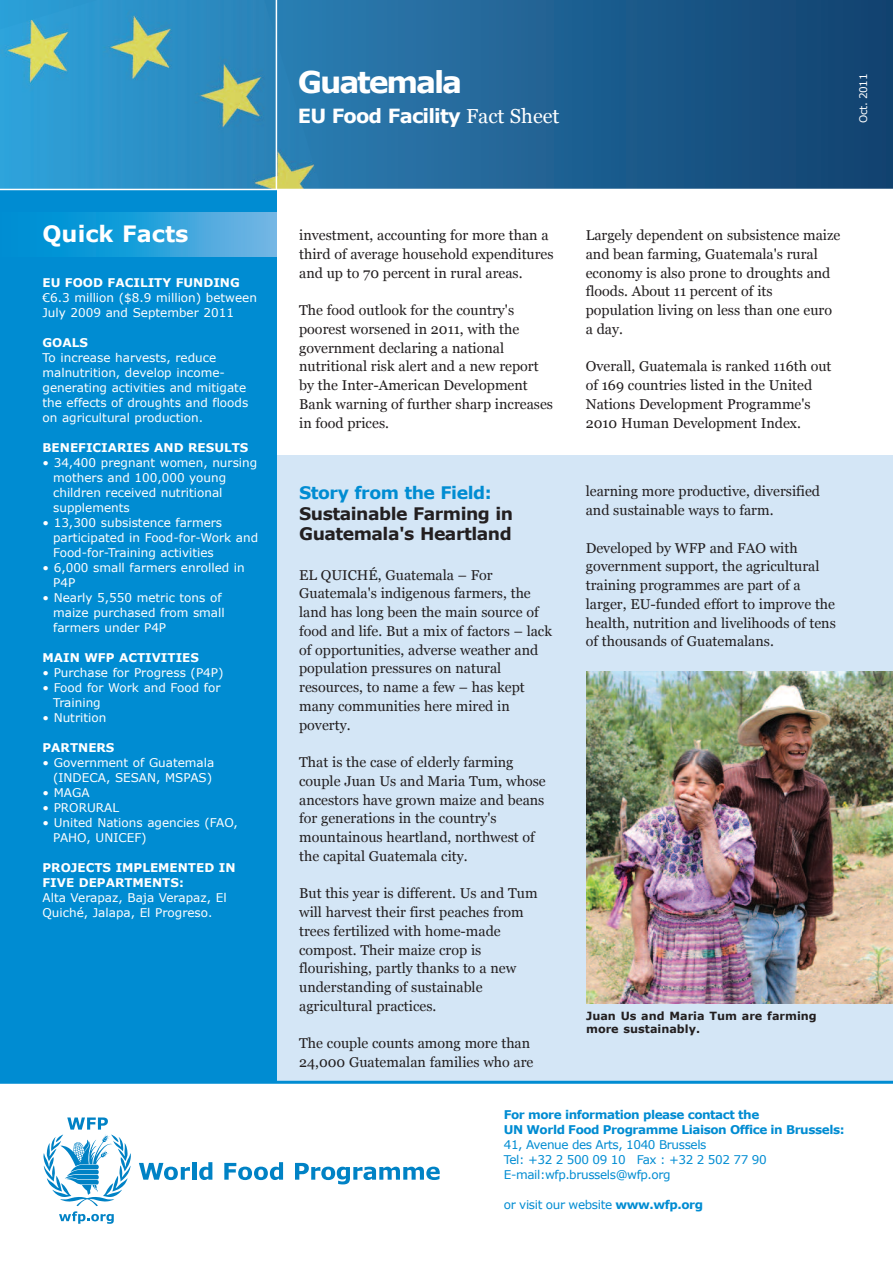
<style>
.page{position:relative;width:893px;height:1263px;background:#fff}
.page>*{position:absolute;margin:0;border:0;box-sizing:border-box;transform-origin:0 0}
.t1{font:700 30px "Verdana";letter-spacing:-.07em;color:#fff}
.t2{font:700 22.5px "Verdana";color:#fff}
.t3{font:700 19.5px "Verdana";letter-spacing:-.045em;color:#fff}
.t4{font:700 17.25px/20.7px "Verdana";letter-spacing:-.03em;color:#231f20}
.t5{font:700 17.25px "Verdana";letter-spacing:-.03em;color:#008cd2}
.t6{font:14.25px/18.8px "Georgia";color:#231f20}
.t7{font:12px/15px "Verdana";color:#fff}
.t8{font:12px/15px "Verdana";letter-spacing:-.03em;color:#008cd2}
.t9{font:700 12px/15px "Verdana";color:#fff}
.t10{font:700 12px/15px "Verdana";letter-spacing:-.035em;color:#008cd2}
.t11{font:700 11.25px/13.5px "Verdana";color:#231f20}
.t12{font:10.5px "Verdana";letter-spacing:-.03em;color:#fff}
.s1{font-family:"Georgia";font-weight:400;font-size:20.25px}
.s2{font-weight:700}
</style>
<div class="page">
<div style="left:276px;top:456px;width:617px;height:625px;background:#d4e6f6"></div>
<div style="left:0;top:189px;width:276px;height:893px;background:#008cd2"></div>
<svg style="left:322px;top:0;width:571px;height:189px;background:#1d5c8d"></svg>
<img style="left:0;top:0;width:322px;height:189px">
<hr style="left:276px;top:0;width:1px;height:190px;background:#fff">
<hr style="left:0;top:1081px;width:893px;height:3px;background:#008cd2">
<svg style="left:43px;top:1117px;width:88px;height:107px"></svg>
<svg style="left:139px;top:1163px;width:51px;height:17px"></svg>
<hr style="left:192px;top:1162px;width:4px;height:18px;background:#0082c5">
<svg style="left:199px;top:1162px;width:13px;height:18px"></svg>
<svg style="left:224px;top:1162px;width:59px;height:18px"></svg>
<svg style="left:295px;top:1163px;width:145px;height:21px"></svg>
<hr style="left:0;top:189px;width:893px;height:1px;background:#fff">
<img style="left:586px;top:672px;width:307px;height:332px">
<svg style="left:77px;top:213px;width:199px;height:44px"></svg>
<h2 class="t2" style="left:43px;top:220px;width:148px">Quick Facts</h2>
<p class="t9" style="left:43px;top:275px;width:199px">EU FOOD FACILITY FUNDING</p>
<p class="t7" style="left:43px;top:290px;width:216px">€6.3 million ($8.9 million) between<br>July 2009 and September 2011</p>
<p class="t9" style="left:43px;top:335px;width:47px">GOALS</p>
<p class="t7" style="left:43px;top:350px;width:207px">To increase harvests, reduce malnutrition, develop income&shy;generating activities and mitigate the effects of droughts and floods on agricultural production.</p>
<p class="t9" style="left:43px;top:440px;width:207px">BENEFICIARIES AND RESULTS</p>
<p class="t7" style="left:53px;top:455px;width:206px;text-indent:-11px">• 34,400 pregnant women, nursing mothers and 100,000 young children received nutritional supplements</p>
<p class="t7" style="left:53px;top:515px;width:207px;text-indent:-11px">• 13,300 subsistence farmers participated in Food-for-Work and<br>Food-for-Training activities</p>
<p class="t7" style="left:53px;top:560px;width:193px;text-indent:-11px">• 6,000 small farmers enrolled in<br>P4P</p>
<p class="t7" style="left:53px;top:590px;width:173px;text-indent:-11px">• Nearly 5,550 metric tons of maize purchased from small farmers under P4P</p>
<p class="t9" style="left:43px;top:650px;width:158px">MAIN WFP ACTIVITIES</p>
<p class="t7" style="left:43px;top:665px;width:183px">• Purchase for Progress (P4P)</p>
<p class="t7" style="left:53px;top:680px;width:169px;text-indent:-11px">• Food for Work and Food for<br>Training</p>
<p class="t7" style="left:43px;top:710px;width:65px">• Nutrition</p>
<p class="t9" style="left:43px;top:740px;width:73px">PARTNERS</p>
<p class="t7" style="left:43px;top:755px;width:173px;text-align:right">• Government of Guatemala (INDECA, SESAN, MSPAS)</p>
<p class="t7" style="left:43px;top:785px;width:49px">• MAGA</p>
<p class="t7" style="left:43px;top:800px;width:78px">• PRORURAL</p>
<p class="t7" style="left:53px;top:815px;width:186px;text-indent:-11px">• United Nations agencies (FAO,<br>PAHO, UNICEF)</p>
<p class="t9" style="left:43px;top:860px;width:194px">PROJECTS IMPLEMENTED IN<br>FIVE DEPARTMENTS:</p>
<p class="t7" style="left:43px;top:890px;width:186px">Alta Verapaz, Baja Verapaz, El<br>Quiché, Jalapa, El Progreso.</p>
<h1 class="t1" style="left:298px;top:63px;width:166px">Guatemala</h1>
<h3 class="t3" style="left:298px;top:104px;width:263px">EU Food Facility <span class="s1">Fact Sheet</span></h3>
<p class="t12" style="left:856px;top:123px;width:51px;rotate:-90deg">Oct. 2011</p>
<p class="t6" style="left:299px;top:226px;width:256px">investment, accounting for more than a third of average household expenditures and up to 70 percent in rural areas.</p>
<p class="t6" style="left:299px;top:301px;width:255px">The food outlook for the country's poorest worsened in 2011, with the government declaring a national nutritional risk alert and a new report by the Inter-American Development Bank warning of further sharp increases in food prices.</p>
<p class="t5" style="left:299px;top:481px;width:194px">Story from the Field:</p>
<p class="t4" style="left:299px;top:502px;width:215px">Sustainable Farming in<br>Guatemala's Heartland</p>
<p class="t6" style="left:299px;top:565px;width:254px">EL QUICHÉ, Guatemala – For<br>Guatemala's indigenous farmers, the land has long been the main source of food and life. But a mix of factors – lack of opportunities, adverse weather and population pressures on natural resources, to name a few – has kept many communities here mired in poverty.</p>
<p class="t6" style="left:299px;top:753px;width:248px">That is the case of elderly farming couple Juan Us and Maria Tum, whose ancestors have grown maize and beans for generations in the country's mountainous heartland, northwest of the capital Guatemala city.</p>
<p class="t6" style="left:299px;top:884px;width:240px">But this year is different. Us and Tum will harvest their first peaches from trees fertilized with home-made compost. Their maize crop is flourishing, partly thanks to a new understanding of sustainable agricultural practices.</p>
<p class="t6" style="left:299px;top:1034px;width:236px">The couple counts among more than<br>24,000 Guatemalan families who are</p>
<p class="t6" style="left:586px;top:226px;width:256px">Largely dependent on subsistence maize and bean farming, Guatemala's rural economy is also prone to droughts and floods. About 11 percent of its population living on less than one euro a day.</p>
<p class="t6" style="left:586px;top:357px;width:247px">Overall, Guatemala is ranked 116th out of 169 countries listed in the United Nations Development Programme's 2010 Human Development Index.</p>
<p class="t6" style="left:586px;top:482px;width:236px">learning more productive, diversified and sustainable ways to farm.</p>
<p class="t6" style="left:586px;top:538px;width:252px">Developed by WFP and FAO with government support, the agricultural training programmes are part of a larger, EU-funded effort to improve the health, nutrition and livelihoods of tens of thousands of Guatemalans.</p>
<p class="t11" style="left:586px;top:1008px;width:232px">Juan Us and Maria Tum are farming more sustainably.</p>
<p class="t10" style="left:504px;top:1107px;width:342px">For more information please contact the<br>UN World Food Programme Liaison Office in Brussels:</p>
<p class="t8" style="left:504px;top:1137px;width:264px">41, Avenue des Arts, 1040 Brussels<br>Tel: +32 2 500 09 10 Fax : +32 2 502 77 90<br>E-mail:wfp.brussels@wfp.org</p>
<p class="t8" style="left:504px;top:1197px;width:201px">or visit our website <span class="s2">www.wfp.org</span></p>
</div>
